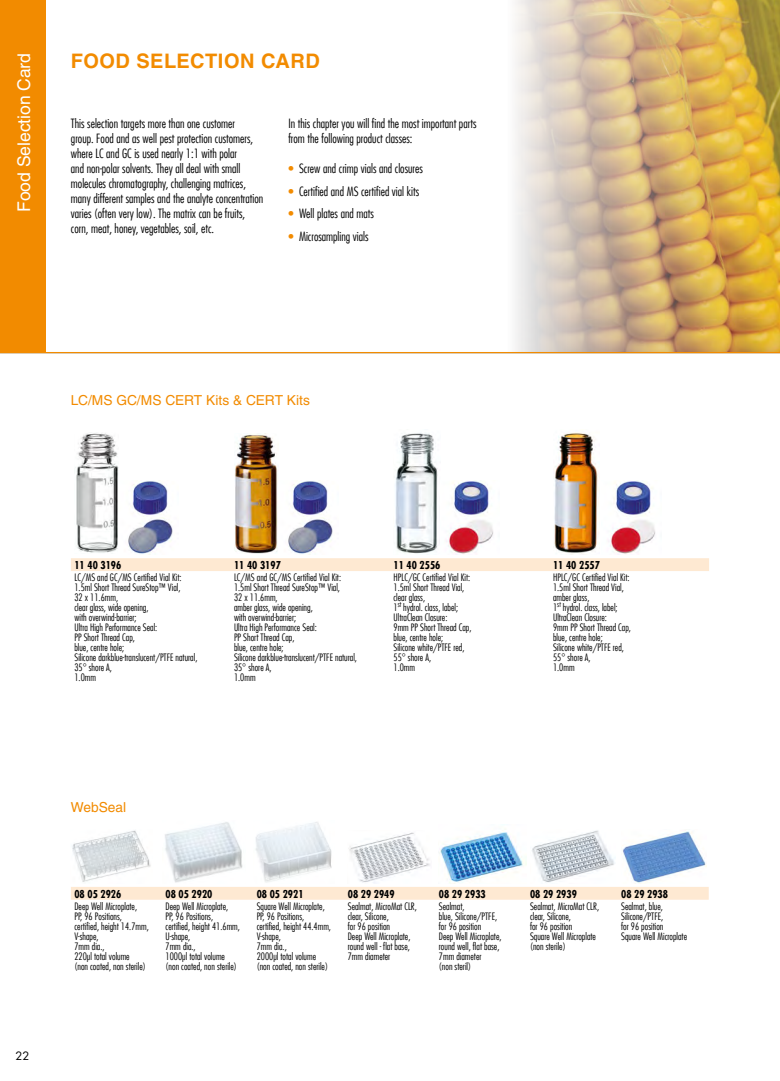
<style>
.page{position:relative;width:780px;height:1081px;background:#fff}
.page>*{position:absolute;margin:0;border:0;box-sizing:border-box;transform-origin:0 0}
.Head_1_Kapitel{font:700 20px "Helvetica LT Std";letter-spacing:.02em;color:#f28b00}
.Seitenbeschriftung{font:17.5px "Helvetica LT Std";letter-spacing:-.005em;color:#fff}
.Subhead_orange{font:13.75px "Helvetica LT Std";color:#f28b00}
.Kapitel{font:300 condensed 12.5px/15px "Futura LT";color:#000}
.t1{font:11.25px "Futura LT";color:#000}
.Tabelle_Nummern{font:700 condensed 10.62px "Futura LT";color:#000}
.Tabelle_Material{font:300 condensed 10px/10px "Futura LT";color:#000}
.s1{color:#f28b00}
</style>
<div class="page">
<div style="left:0;top:0;width:46px;height:353px;background:#f28b00"></div>
<hr style="left:0;top:352px;width:780px;height:1px;background:#f28b00">
<img style="left:513px;top:0;width:267px;height:352px">
<div style="left:71px;top:887px;width:637px;height:12px;background:#fee9d2"></div>
<img style="left:72px;top:830px;width:79px;height:52px">
<img style="left:165px;top:822px;width:78px;height:61px">
<img style="left:255px;top:822px;width:77px;height:61px">
<img style="left:348px;top:832px;width:82px;height:51px">
<img style="left:439px;top:832px;width:88px;height:51px">
<img style="left:532px;top:830px;width:83px;height:52px">
<img style="left:622px;top:831px;width:84px;height:52px">
<svg style="left:71px;top:558px;width:638px;height:13px;background:#fee9d2"></svg>
<img style="left:75px;top:433px;width:44px;height:120px">
<img style="left:128px;top:480px;width:45px;height:75px">
<img style="left:234px;top:434px;width:44px;height:119px">
<img style="left:288px;top:480px;width:45px;height:75px">
<img style="left:395px;top:433px;width:45px;height:121px">
<img style="left:446px;top:480px;width:48px;height:75px">
<img style="left:554px;top:432px;width:45px;height:123px">
<img style="left:608px;top:480px;width:48px;height:75px">
<p class="Seitenbeschriftung" style="left:14px;top:212px;width:160px;rotate:-90deg">Food Selection Card</p>
<p class="Head_1_Kapitel" style="left:71px;top:49px;width:250px">FOOD SELECTION CARD</p>
<p class="Kapitel" style="left:71px;top:116px;width:194px">This selection targets more than one customer<br>group. Food and as well pest protection customers, where LC and GC is used nearly 1:1 with polar<br>and non-polar solvents. They all deal with small molecules chromatography, challenging matrices, many different samples and the analyte concentration varies (often very low). The matrix can be fruits, corn, meat, honey, vegetables, soil, etc.</p>
<p class="Kapitel" style="left:288px;top:116px;width:190px">In this chapter you will find the most important parts from the following product classes:</p>
<p class="Kapitel" style="left:288px;top:161px;width:136px"><span class="s1">•</span> Screw and crimp vials and closures</p>
<p class="Kapitel" style="left:288px;top:184px;width:132px"><span class="s1">•</span> Certified and MS certified vial kits</p>
<p class="Kapitel" style="left:288px;top:206px;width:87px"><span class="s1">•</span> Well plates and mats</p>
<p class="Kapitel" style="left:288px;top:229px;width:82px"><span class="s1">•</span> Microsampling vials</p>
<p class="Subhead_orange" style="left:71px;top:392px;width:240px">LC/MS GC/MS CERT Kits &amp; CERT Kits</p>
<p class="Tabelle_Nummern" style="left:74px;top:558px;width:48px">11 40 3196</p>
<p class="Tabelle_Nummern" style="left:234px;top:558px;width:48px">11 40 3197</p>
<p class="Tabelle_Nummern" style="left:393px;top:558px;width:48px">11 40 2556</p>
<p class="Tabelle_Nummern" style="left:553px;top:558px;width:48px">11 40 2557</p>
<p class="Tabelle_Material" style="left:74px;top:572px;width:109px">LC/MS and GC/MS Certified Vial Kit:</p>
<p class="Tabelle_Material" style="left:74px;top:582px;width:107px">1.5ml Short Thread SureStop™ Vial,</p>
<p class="Tabelle_Material" style="left:74px;top:592px;width:45px">32 x 11.6mm,</p>
<p class="Tabelle_Material" style="left:74px;top:602px;width:76px">clear glass, wide opening,</p>
<p class="Tabelle_Material" style="left:74px;top:612px;width:64px">with overwind-barrier;</p>
<p class="Tabelle_Material" style="left:74px;top:622px;width:84px">Ultra High Performance Seal:</p>
<p class="Tabelle_Material" style="left:74px;top:632px;width:62px">PP Short Thread Cap,</p>
<p class="Tabelle_Material" style="left:74px;top:642px;width:51px">blue, centre hole;</p>
<p class="Tabelle_Material" style="left:74px;top:652px;width:124px">Silicone darkblue-translucent/PTFE natural,</p>
<p class="Tabelle_Material" style="left:74px;top:662px;width:39px">35° shore A,</p>
<p class="Tabelle_Material" style="left:74px;top:672px;width:23px">1.0mm</p>
<p class="Tabelle_Material" style="left:234px;top:572px;width:109px">LC/MS and GC/MS Certified Vial Kit:</p>
<p class="Tabelle_Material" style="left:234px;top:582px;width:107px">1.5ml Short Thread SureStop™ Vial,</p>
<p class="Tabelle_Material" style="left:234px;top:592px;width:45px">32 x 11.6mm,</p>
<p class="Tabelle_Material" style="left:234px;top:602px;width:80px">amber glass, wide opening,</p>
<p class="Tabelle_Material" style="left:234px;top:612px;width:64px">with overwind-barrier;</p>
<p class="Tabelle_Material" style="left:234px;top:622px;width:84px">Ultra High Performance Seal:</p>
<p class="Tabelle_Material" style="left:234px;top:632px;width:62px">PP Short Thread Cap,</p>
<p class="Tabelle_Material" style="left:234px;top:642px;width:51px">blue, centre hole;</p>
<p class="Tabelle_Material" style="left:234px;top:652px;width:124px">Silicone darkblue-translucent/PTFE natural,</p>
<p class="Tabelle_Material" style="left:234px;top:662px;width:39px">35° shore A,</p>
<p class="Tabelle_Material" style="left:234px;top:672px;width:23px">1.0mm</p>
<p class="Tabelle_Material" style="left:393px;top:572px;width:78px">HPLC/GC Certified Vial Kit:</p>
<p class="Tabelle_Material" style="left:393px;top:582px;width:72px">1.5ml Short Thread Vial,</p>
<p class="Tabelle_Material" style="left:393px;top:592px;width:33px">clear glass,</p>
<p class="Tabelle_Material" style="left:393px;top:602px;width:66px">1<sup>st</sup> hydrol. class, label;</p>
<p class="Tabelle_Material" style="left:393px;top:612px;width:55px">UltraClean Closure:</p>
<p class="Tabelle_Material" style="left:393px;top:622px;width:79px">9mm PP Short Thread Cap,</p>
<p class="Tabelle_Material" style="left:393px;top:632px;width:51px">blue, centre hole;</p>
<p class="Tabelle_Material" style="left:393px;top:642px;width:72px">Silicone white/PTFE red,</p>
<p class="Tabelle_Material" style="left:393px;top:652px;width:39px">55° shore A,</p>
<p class="Tabelle_Material" style="left:393px;top:662px;width:23px">1.0mm</p>
<p class="Tabelle_Material" style="left:553px;top:572px;width:78px">HPLC/GC Certified Vial Kit:</p>
<p class="Tabelle_Material" style="left:553px;top:582px;width:72px">1.5ml Short Thread Vial,</p>
<p class="Tabelle_Material" style="left:553px;top:592px;width:38px">amber glass,</p>
<p class="Tabelle_Material" style="left:553px;top:602px;width:66px">1<sup>st</sup> hydrol. class, label;</p>
<p class="Tabelle_Material" style="left:553px;top:612px;width:55px">UltraClean Closure:</p>
<p class="Tabelle_Material" style="left:553px;top:622px;width:79px">9mm PP Short Thread Cap,</p>
<p class="Tabelle_Material" style="left:553px;top:632px;width:51px">blue, centre hole;</p>
<p class="Tabelle_Material" style="left:553px;top:642px;width:72px">Silicone white/PTFE red,</p>
<p class="Tabelle_Material" style="left:553px;top:652px;width:39px">55° shore A,</p>
<p class="Tabelle_Material" style="left:553px;top:662px;width:23px">1.0mm</p>
<p class="t1" style="left:16px;top:1048px;width:15px">22</p>
<p class="Subhead_orange" style="left:71px;top:799px;width:57px">WebSeal</p>
<p class="Tabelle_Nummern" style="left:74px;top:887px;width:48px">08 05 2926</p>
<p class="Tabelle_Nummern" style="left:165px;top:887px;width:48px">08 05 2920</p>
<p class="Tabelle_Nummern" style="left:257px;top:887px;width:48px">08 05 2921</p>
<p class="Tabelle_Nummern" style="left:348px;top:887px;width:48px">08 29 2949</p>
<p class="Tabelle_Nummern" style="left:439px;top:887px;width:48px">08 29 2933</p>
<p class="Tabelle_Nummern" style="left:530px;top:887px;width:48px">08 29 2939</p>
<p class="Tabelle_Nummern" style="left:621px;top:887px;width:48px">08 29 2938</p>
<p class="Tabelle_Material" style="left:74px;top:901px;width:64px">Deep Well Microplate,</p>
<p class="Tabelle_Material" style="left:74px;top:911px;width:49px">PP, 96 Positions,</p>
<p class="Tabelle_Material" style="left:74px;top:921px;width:76px">certified, height 14.7mm,<br>V-shape,</p>
<p class="Tabelle_Material" style="left:74px;top:941px;width:32px">7mm dia.,</p>
<p class="Tabelle_Material" style="left:74px;top:951px;width:57px">220µl total volume</p>
<p class="Tabelle_Material" style="left:74px;top:961px;width:73px">(non coated, non sterile)</p>
<p class="Tabelle_Material" style="left:165px;top:901px;width:64px">Deep Well Microplate,</p>
<p class="Tabelle_Material" style="left:165px;top:911px;width:49px">PP, 96 Positions,</p>
<p class="Tabelle_Material" style="left:165px;top:921px;width:76px">certified, height 41.6mm,<br>U-shape,</p>
<p class="Tabelle_Material" style="left:165px;top:941px;width:32px">7mm dia.,</p>
<p class="Tabelle_Material" style="left:165px;top:951px;width:61px">1000µl total volume</p>
<p class="Tabelle_Material" style="left:165px;top:961px;width:73px">(non coated, non sterile)</p>
<p class="Tabelle_Material" style="left:257px;top:901px;width:70px">Square Well Microplate,</p>
<p class="Tabelle_Material" style="left:257px;top:911px;width:49px">PP, 96 Positions,</p>
<p class="Tabelle_Material" style="left:257px;top:921px;width:76px">certified, height 44.4mm,<br>V-shape,</p>
<p class="Tabelle_Material" style="left:257px;top:941px;width:32px">7mm dia.,</p>
<p class="Tabelle_Material" style="left:257px;top:951px;width:61px">2000µl total volume</p>
<p class="Tabelle_Material" style="left:257px;top:961px;width:73px">(non coated, non sterile)</p>
<p class="Tabelle_Material" style="left:348px;top:901px;width:71px">Sealmat, MicroMat CLR, clear, Silicone,</p>
<p class="Tabelle_Material" style="left:348px;top:921px;width:44px">for 96 position</p>
<p class="Tabelle_Material" style="left:348px;top:931px;width:64px">Deep Well Microplate,</p>
<p class="Tabelle_Material" style="left:348px;top:941px;width:64px">round well - flat base,</p>
<p class="Tabelle_Material" style="left:348px;top:951px;width:44px">7mm diameter</p>
<p class="Tabelle_Material" style="left:439px;top:901px;width:27px">Sealmat,</p>
<p class="Tabelle_Material" style="left:439px;top:911px;width:60px">blue, Silicone/PTFE,</p>
<p class="Tabelle_Material" style="left:439px;top:921px;width:44px">for 96 position</p>
<p class="Tabelle_Material" style="left:439px;top:931px;width:64px">Deep Well Microplate,</p>
<p class="Tabelle_Material" style="left:439px;top:941px;width:62px">round well, flat base,</p>
<p class="Tabelle_Material" style="left:439px;top:951px;width:44px">7mm diameter</p>
<p class="Tabelle_Material" style="left:439px;top:961px;width:34px">(non steril)</p>
<p class="Tabelle_Material" style="left:530px;top:901px;width:71px">Sealmat, MicroMat CLR, clear, Silicone,</p>
<p class="Tabelle_Material" style="left:530px;top:921px;width:44px">for 96 position</p>
<p class="Tabelle_Material" style="left:530px;top:931px;width:67px">Square Well Microplate</p>
<p class="Tabelle_Material" style="left:530px;top:941px;width:37px">(non sterile)</p>
<p class="Tabelle_Material" style="left:621px;top:901px;width:43px">Sealmat, blue,</p>
<p class="Tabelle_Material" style="left:621px;top:911px;width:44px">Silicone/PTFE,</p>
<p class="Tabelle_Material" style="left:621px;top:921px;width:44px">for 96 position</p>
<p class="Tabelle_Material" style="left:621px;top:931px;width:67px">Square Well Microplate</p>
</div>
